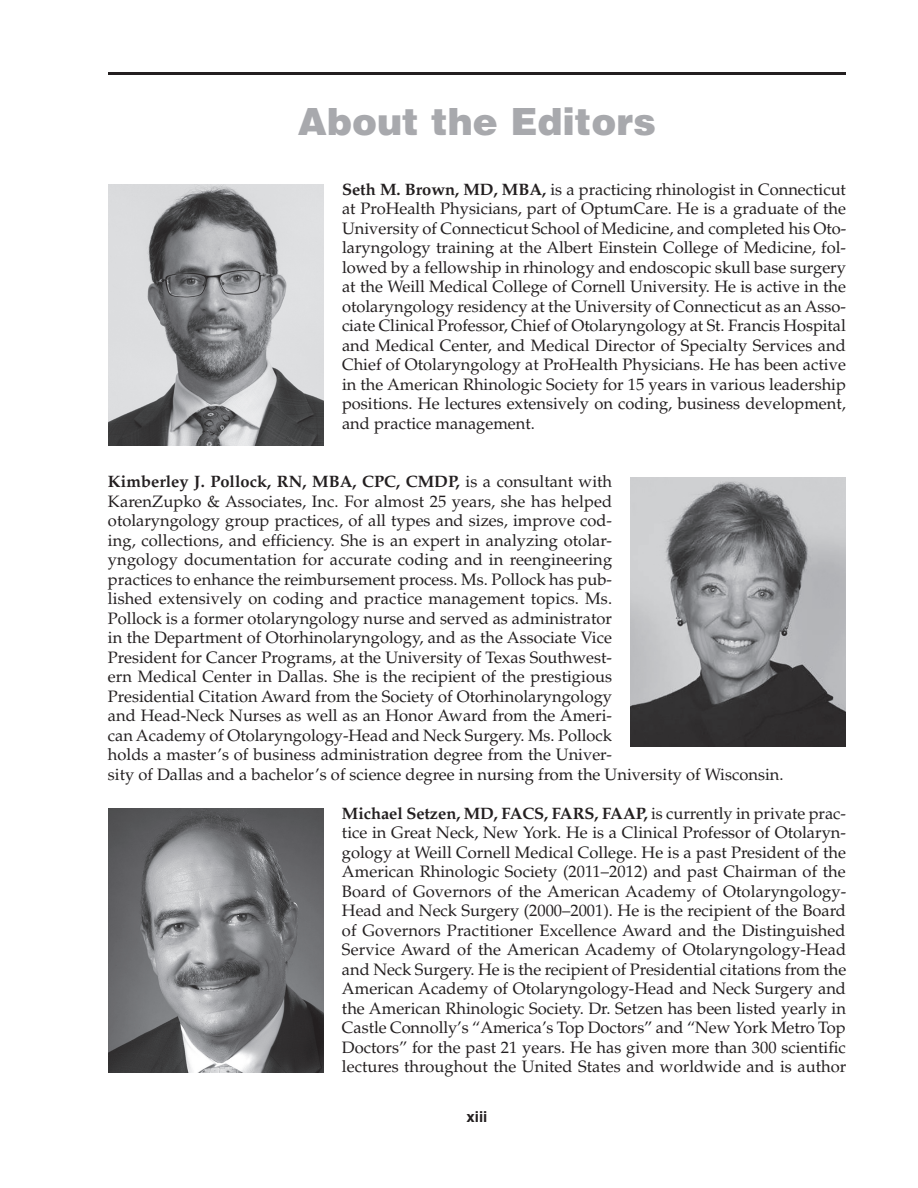
<style>
.page{position:relative;width:918px;height:1188px;background:#fff}
.page>*{position:absolute;margin:0;border:0;box-sizing:border-box;transform-origin:0 0}
.t1{font:900 37.5px "Helvetica LT Std";color:#a8a9ad}
.t2{font:16.5px/19.5px "Palatino LT Std";color:#231f20;text-align:justify}
.t3{font:700 15px "Helvetica LT Std";color:#231f20}
.s1{font-weight:700}
</style>
<div class="page">
<hr style="left:108px;top:72px;width:738px;height:3px;background:#231f20">
<img style="left:108px;top:184px;width:216px;height:262px">
<img style="left:630px;top:477px;width:216px;height:270px">
<img style="left:108px;top:808px;width:216px;height:264px">
<h1 class="t1" style="left:298px;top:97px;width:360px">About the Editors</h1>
<p class="t2" style="left:342px;top:180px;width:506px"><span class="s1">Seth M. Brown, MD, MBA,</span> is a practicing rhinologist in Connecticut at ProHealth Physicians, part of OptumCare. He is a graduate of the University of Connecticut School of Medicine, and completed his Oto&shy;laryngology training at the Albert Einstein College of Medicine, fol&shy;lowed by a fellowship in rhinology and endoscopic skull base surgery at the Weill Medical College of Cornell University. He is active in the otolaryngology residency at the University of Connecticut as an Asso&shy;ciate Clinical Professor, Chief of Otolaryngology at St. Francis Hospital and Medical Center, and Medical Director of Specialty Services and Chief of Otolaryngology at ProHealth Physicians. He has been active in the American Rhinologic Society for 15 years in various leadership positions. He lectures extensively on coding, business development, and practice management.</p>
<p class="t2" style="left:108px;top:472px;width:677px;text-align:left"><span class="s1">Kimberley J. Pollock, RN, MBA, CPC, CMDP,</span> is a consultant with<br>KarenZupko &amp; Associates, Inc. For almost 25 years, she has helped<br>otolaryngology group practices, of all types and sizes, improve cod-<br>ing, collections, and efficiency. She is an expert in analyzing otolar-<br>yngology documentation for accurate coding and in reengineering<br>practices to enhance the reimbursement process. Ms. Pollock has pub-<br>lished extensively on coding and practice management topics. Ms.<br>Pollock is a former otolaryngology nurse and served as administrator<br>in the Department of Otorhinolaryngology, and as the Associate Vice<br>President for Cancer Programs, at the University of Texas Southwest-<br>ern Medical Center in Dallas. She is the recipient of the prestigious<br>Presidential Citation Award from the Society of Otorhinolaryngology<br>and Head-Neck Nurses as well as an Honor Award from the Ameri-<br>can Academy of Otolaryngology-Head and Neck Surgery. Ms. Pollock<br>holds a master’s of business administration degree from the Univer-<br>sity of Dallas and a bachelor’s of science degree in nursing from the University of Wisconsin.</p>
<p class="t2" style="left:342px;top:804px;width:506px"><span class="s1">Michael Setzen, MD, FACS, FARS, FAAP,</span> is currently in private prac&shy;tice in Great Neck, New York. He is a Clinical Professor of Otolaryn&shy;gology at Weill Cornell Medical College. He is a past President of the American Rhinologic Society (2011–2012) and past Chairman of the Board of Governors of the American Academy of Otolaryngology-Head and Neck Surgery (2000–2001). He is the recipient of the Board of Governors Practitioner Excellence Award and the Distinguished Service Award of the American Academy of Otolaryngology-Head and Neck Surgery. He is the recipient of Presidential citations from the American Academy of Otolaryngology-Head and Neck Surgery and the American Rhinologic Society. Dr. Setzen has been listed yearly in Castle Connolly’s “America’s Top Doctors” and “New York Metro Top Doctors” for the past 21 years. He has given more than 300 scientific lectures throughout the United States and worldwide and is author</p>
<p class="t3" style="left:467px;top:1108px;width:22px">xiii</p>
</div>
